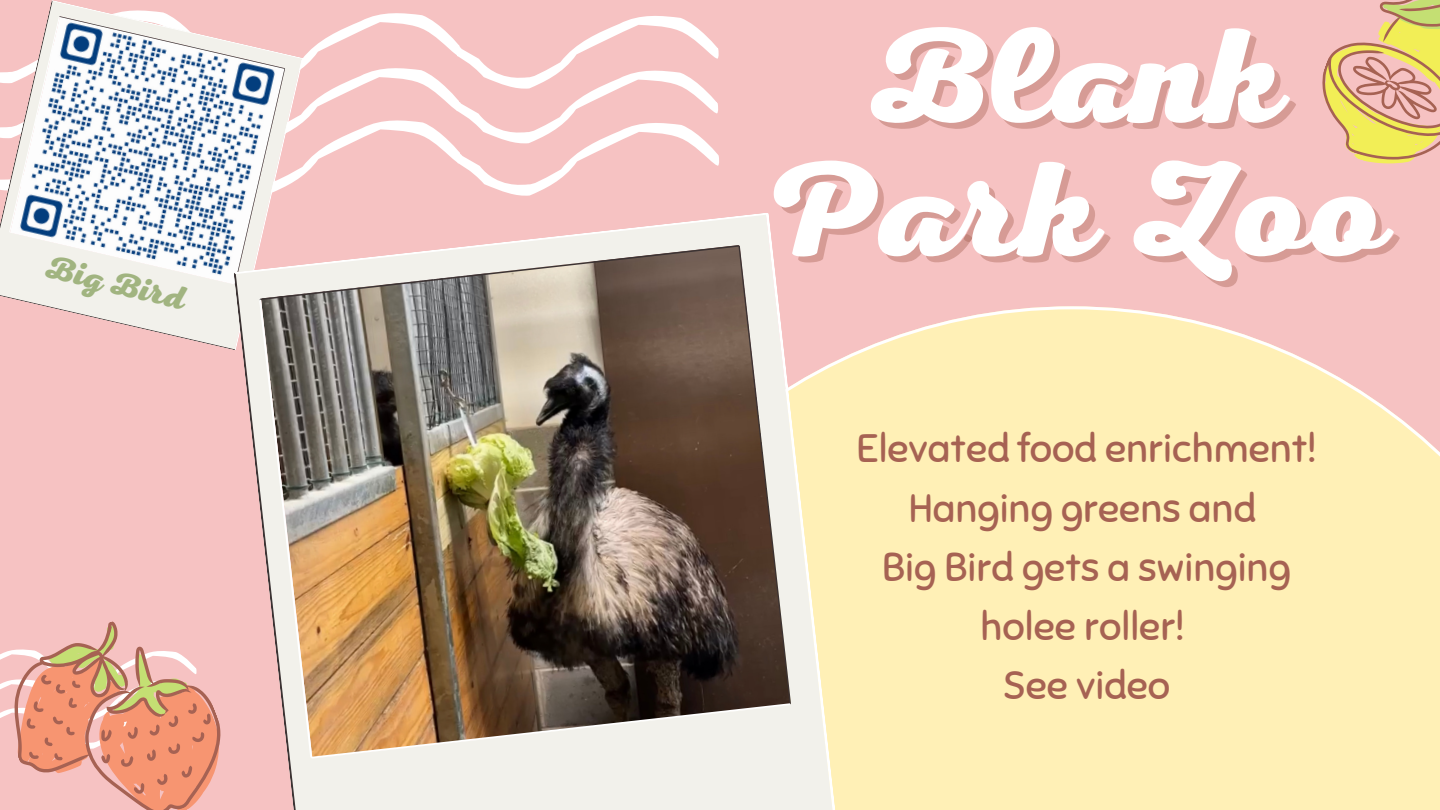
<style>
.page{position:relative;width:1440px;height:810px;background:#f6c2c2}
.page>*{position:absolute;margin:0;border:0;box-sizing:border-box;transform-origin:0 0}
.t1{font:135.4px/127.5px "RTL Adam Script Heavy";color:#fff;text-align:center}
.t2{font:39.6px/59.2px "Sniglet";color:#a66253;text-align:center}
.t3{font:33px "RTL Adam Script Heavy";color:#a1b480}
.s1{color:rgb(166 98 83/.4)}
</style>
<div class="page">
<svg style="left:838px;top:306px;width:602px;height:504px;background:#feecb7"></svg>
<svg style="left:303px;top:13px;width:416px;height:183px"></svg>
<svg style="left:0;top:72px;width:9px;height:226px"></svg>
<svg style="left:9px;top:0;width:294px;height:350px"></svg>
<img style="left:234px;top:213px;width:604px;height:597px">
<svg style="left:0;top:598px;width:244px;height:212px"></svg>
<svg style="left:1322px;top:0;width:118px;height:164px"></svg>
<p class="t3" style="left:50px;top:246px;width:145px;rotate:14deg">Big Bird</p>
<p class="t1" style="left:758px;top:23px;width:629px"><span class="s1">Blank<br></span>Park Zoo</p>
<p class="t2" style="left:857px;top:419px;width:461px">Elevated food enrichment!</p>
<p class="t2" style="left:909px;top:479px;width:349px">Hanging greens and</p>
<p class="t2" style="left:882px;top:538px;width:410px">Big Bird gets a swinging holee roller!</p>
<p class="t2" style="left:1003px;top:656px;width:169px">See video</p>
</div>
